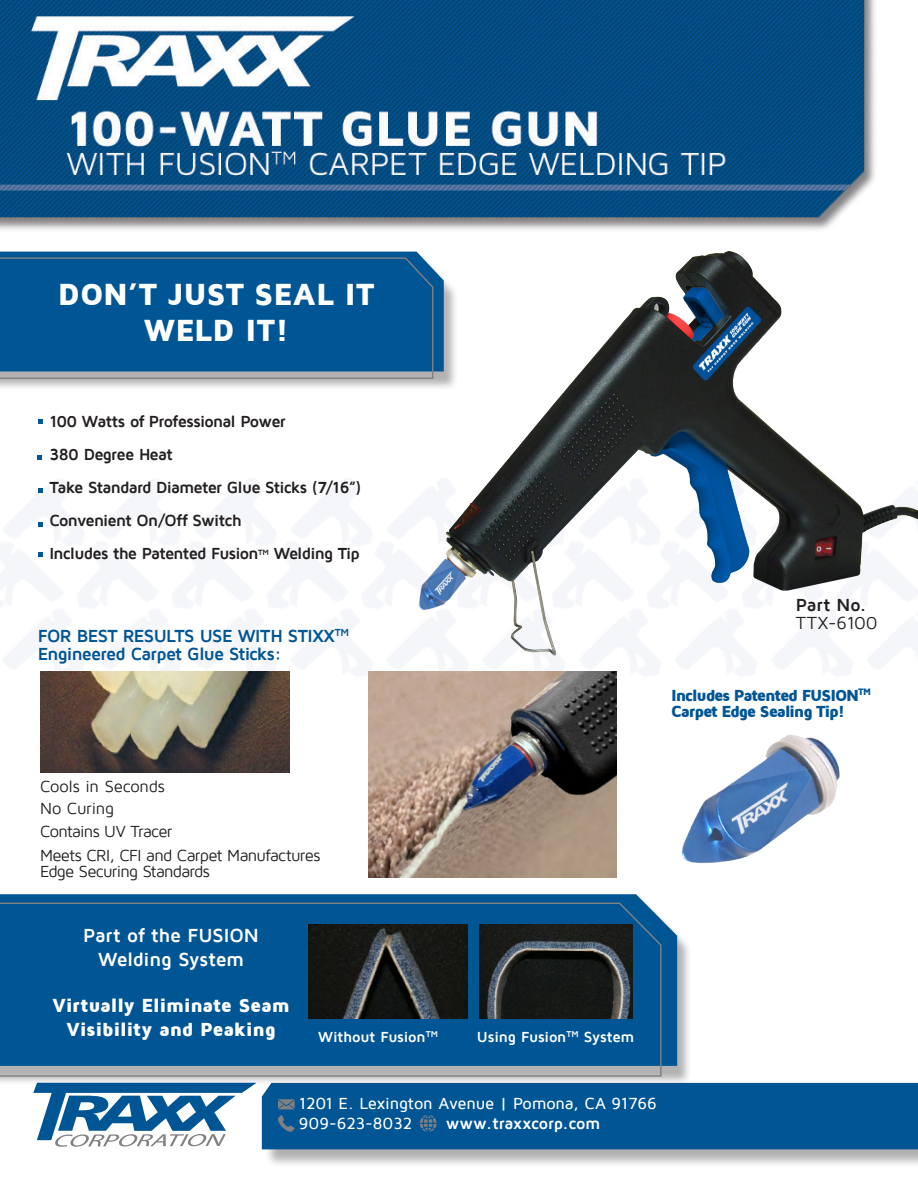
<style>
.page{position:relative;width:918px;height:1188px;background:#fff}
.page>*{position:absolute;margin:0;border:0;box-sizing:border-box;transform-origin:0 0}
.t1{font:900 31.5px/36px "Maven Pro";color:#fff;text-align:center}
.t2{font:900 19.5px "Maven Pro";letter-spacing:-.02em;color:#fff}
.t3{font:700 19.5px "Maven Pro";letter-spacing:-.015em;color:#fff}
.t4{font:700 18px "Maven Pro";letter-spacing:-.04em;color:#005595}
.t5{font:18px "Maven Pro";letter-spacing:-.01em;color:#231f20}
.t6{font:700 18px "Maven Pro";letter-spacing:-.01em;color:#231f20}
.t7{font:700 16.5px "Maven Pro";letter-spacing:-.045em;color:#231f20}
.t8{font:16.5px/16.5px "Maven Pro";letter-spacing:-.04em;color:#231f20}
.t9{font:500 16.5px "Maven Pro";letter-spacing:-.015em;color:#fff}
.t10{font:900 16.5px "Maven Pro";letter-spacing:-.075em;color:#005595}
.t11{font:16.5px "Maven Pro";letter-spacing:-.015em;color:#231f20}
.t12{font:700 16.5px "Maven Pro";letter-spacing:-.005em;color:#fff}
.t13{font:700 15px "Maven Pro";letter-spacing:-.015em;color:#fff}
</style>
<div class="page">
<img style="left:0;top:479px;width:891px;height:198px">
<div style="left:264px;top:1085px;width:654px;height:83px;background:#231f20;opacity:.35"></div>
<svg style="left:33px;top:1083px;width:885px;height:66px;background:#256da3"></svg>
<img style="left:0;top:0;width:875px;height:230px">
<div style="left:0;top:256px;width:459px;height:135px;background:#231f20;opacity:.35"></div>
<div style="left:0;top:252px;width:409px;height:5px;background:#005595"></div>
<svg style="left:0;top:257px;width:409px;height:123px;background:#0d5b96"></svg>
<div style="left:0;top:899px;width:692px;height:187px;background:#231f20;opacity:.35"></div>
<svg style="left:0;top:894px;width:677px;height:172px;background:#1b66a0"></svg>
<svg style="left:0;top:902px;width:663px;height:175px;background:#115c95"></svg>
<img style="left:308px;top:925px;width:160px;height:93px">
<img style="left:479px;top:925px;width:153px;height:93px">
<svg style="left:38px;top:419px;width:4px;height:4px"></svg>
<svg style="left:38px;top:455px;width:4px;height:4px"></svg>
<svg style="left:38px;top:489px;width:4px;height:4px"></svg>
<svg style="left:38px;top:522px;width:4px;height:4px"></svg>
<svg style="left:38px;top:552px;width:4px;height:4px"></svg>
<img style="left:40px;top:671px;width:249px;height:102px">
<img style="left:368px;top:671px;width:249px;height:207px">
<img style="left:682px;top:734px;width:158px;height:129px">
<img style="left:409px;top:252px;width:509px;height:404px">
<p class="t1" style="left:58px;top:276px;width:318px">DON’T JUST SEAL IT<br>WELD IT!</p>
<p class="t7" style="left:49px;top:413px;width:238px">100 Watts of Professional Power</p>
<p class="t7" style="left:49px;top:446px;width:125px">380 Degree Heat</p>
<p class="t7" style="left:49px;top:479px;width:314px">Take Standard Diameter Glue Sticks (7/16”)</p>
<p class="t7" style="left:49px;top:512px;width:194px">Convenient On/Off Switch</p>
<p class="t7" style="left:49px;top:545px;width:312px">Includes the Patented Fusion<sup>TM</sup> Welding Tip</p>
<p class="t4" style="left:38px;top:627px;width:313px">FOR BEST RESULTS USE WITH STIXX<sup>TM</sup></p>
<p class="t4" style="left:38px;top:645px;width:245px">Engineered Carpet Glue Sticks:</p>
<p class="t6" style="left:796px;top:596px;width:72px">Part No.</p>
<p class="t5" style="left:796px;top:614px;width:83px">TTX-6100</p>
<p class="t10" style="left:671px;top:686px;width:201px">Includes Patented FUSION<sup>TM</sup></p>
<p class="t10" style="left:671px;top:703px;width:175px">Carpet Edge Sealing Tip!</p>
<p class="t11" style="left:40px;top:778px;width:126px">Cools in Seconds</p>
<p class="t11" style="left:40px;top:800px;width:75px">No Curing</p>
<p class="t8" style="left:40px;top:823px;width:134px">Contains UV Tracer</p>
<p class="t8" style="left:40px;top:847px;width:282px">Meets CRI, CFI and Carpet Manufactures<br>Edge Securing Standards</p>
<p class="t3" style="left:83px;top:925px;width:177px">Part of the FUSION</p>
<p class="t3" style="left:98px;top:949px;width:148px">Welding System</p>
<p class="t2" style="left:52px;top:995px;width:239px">Virtually Eliminate Seam</p>
<p class="t2" style="left:67px;top:1019px;width:211px">Visibility and Peaking</p>
<p class="t13" style="left:318px;top:1029px;width:121px">Without Fusion<sup>TM</sup></p>
<p class="t13" style="left:477px;top:1029px;width:159px">Using Fusion<sup>TM</sup> System</p>
<p class="t9" style="left:299px;top:1095px;width:359px">1201 E. Lexington Avenue | Pomona, CA 91766</p>
<p class="t9" style="left:299px;top:1115px;width:115px">909-623-8032</p>
<p class="t12" style="left:446px;top:1115px;width:156px">www.traxxcorp.com</p>
</div>
